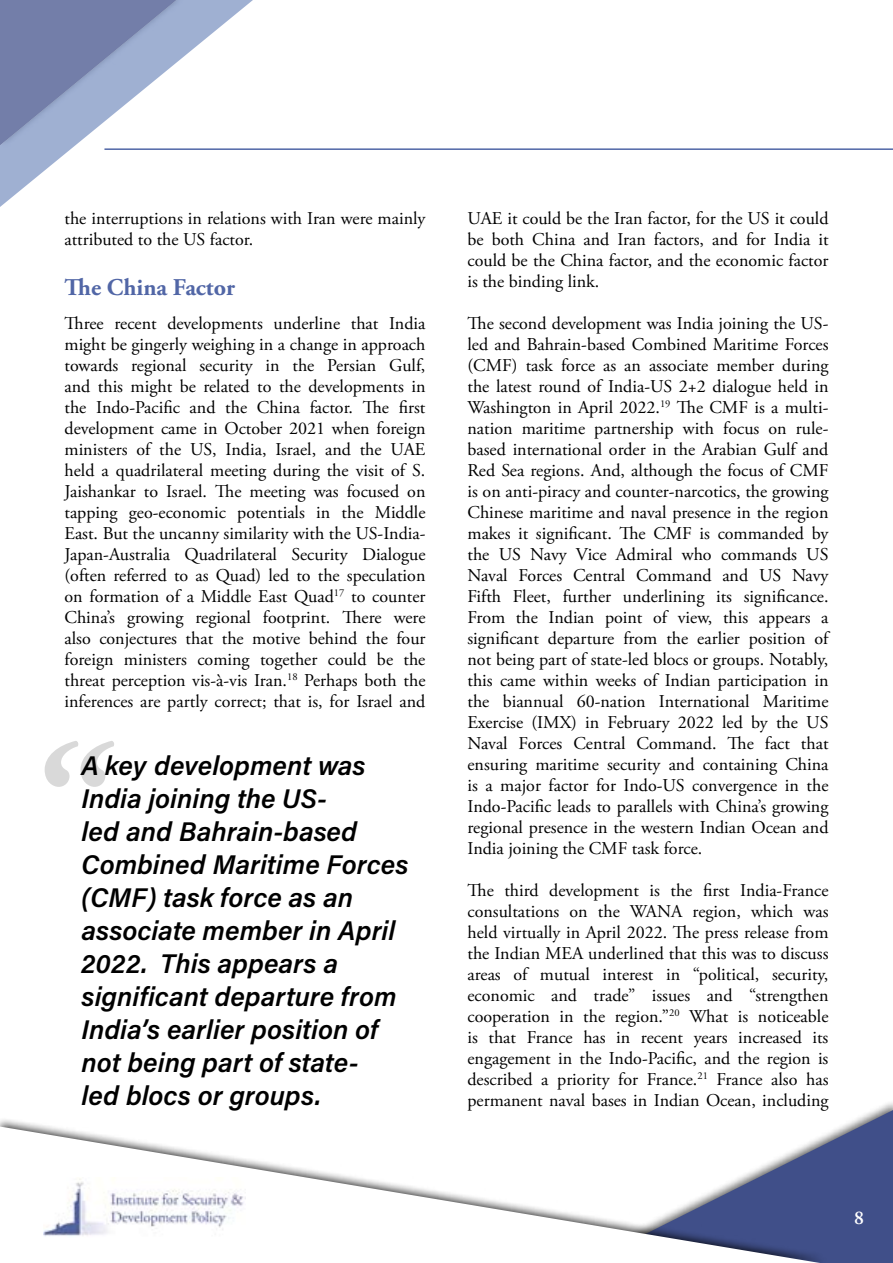
<style>
.page{position:relative;width:893px;height:1263px;background:#fff}
.page>*{position:absolute;margin:0;border:0;box-sizing:border-box;transform-origin:0 0}
.t1{font:27px/33px "Acumin Variable Concept";color:#000}
.t2{font:700 24px "Adobe Garamond Pro";color:#5166a6}
.t3{font:600 19.5px "Adobe Garamond Pro";color:#fff}
.t4{font:18px/21px "Adobe Garamond Pro";color:#000;text-align:justify}
</style>
<div class="page">
<hr style="left:104px;top:148px;width:789px;height:2px;background:#5066a7">
<svg style="left:829px;top:1110px;width:64px;height:153px;background:#505e92"></svg>
<div style="left:0;top:1116px;width:829px;height:147px;background:#000;opacity:.75"></div>
<svg style="left:0;top:1126px;width:820px;height:137px"></svg>
<svg style="left:0;top:0;width:253px;height:207px"></svg>
<img style="left:44px;top:1177px;width:202px;height:60px">
<svg style="left:45px;top:741px;width:69px;height:46px"></svg>
<p class="t4" style="left:64px;top:208px;width:362px">the interruptions in relations with Iran were mainly attributed to the US factor.</p>
<h2 class="t2" style="left:64px;top:273px;width:172px">The China Factor</h2>
<p class="t4" style="left:64px;top:313px;width:363px">Three recent developments underline that India might be gingerly weighing in a change in approach towards regional security in the Persian Gulf, and this might be related to the developments in the Indo-Pacific and the China factor. The first development came in October 2021 when foreign ministers of the US, India, Israel, and the UAE held a quadrilateral meeting during the visit of S.<br>Jaishankar to Israel. The meeting was focused on tapping geo-economic potentials in the Middle East. But the uncanny similarity with the US-India-Japan-Australia Quadrilateral Security Dialogue (often referred to as Quad) led to the speculation on formation of a Middle East Quad<sup>17</sup> to counter China’s growing regional footprint. There were also conjectures that the motive behind the four foreign ministers coming together could be the threat perception vis-à-vis Iran.<sup>18</sup> Perhaps both the inferences are partly correct; that is, for Israel and</p>
<p class="t1" style="left:82px;top:748px;width:328px">A key development was<br>India joining the US-<br>led and Bahrain-based<br>Combined Maritime Forces (CMF) task force as an associate member in April<br>2022. This appears a significant departure from<br>India’s earlier position of not being part of state-<br>led blocs or groups.</p>
<p class="t4" style="left:467px;top:208px;width:363px">UAE it could be the Iran factor, for the US it could be both China and Iran factors, and for India it could be the China factor, and the economic factor is the binding link.</p>
<p class="t4" style="left:467px;top:313px;width:365px">The second development was India joining the US&shy;led and Bahrain-based Combined Maritime Forces (CMF) task force as an associate member during the latest round of India-US 2+2 dialogue held in Washington in April 2022.<sup>19</sup> The CMF is a multi&shy;nation maritime partnership with focus on rule&shy;based international order in the Arabian Gulf and Red Sea regions. And, although the focus of CMF is on anti-piracy and counter-narcotics, the growing Chinese maritime and naval presence in the region makes it significant. The CMF is commanded by the US Navy Vice Admiral who commands US Naval Forces Central Command and US Navy Fifth Fleet, further underlining its significance.<br>From the Indian point of view, this appears a significant departure from the earlier position of not being part of state-led blocs or groups. Notably, this came within weeks of Indian participation in the biannual 60-nation International Maritime Exercise (IMX) in February 2022 led by the US Naval Forces Central Command. The fact that ensuring maritime security and containing China is a major factor for Indo-US convergence in the Indo-Pacific leads to parallels with China’s growing regional presence in the western Indian Ocean and India joining the CMF task force.</p>
<p class="t4" style="left:467px;top:880px;width:363px">The third development is the first India-France consultations on the WANA region, which was held virtually in April 2022. The press release from the Indian MEA underlined that this was to discuss areas of mutual interest in “political, security, economic and trade” issues and “strengthen cooperation in the region.”<sup>20</sup> What is noticeable is that France has in recent years increased its engagement in the Indo-Pacific, and the region is described a priority for France.<sup>21</sup> France also has permanent naval bases in Indian Ocean, including</p>
<p class="t3" style="left:854px;top:1206px;width:11px">8</p>
</div>
